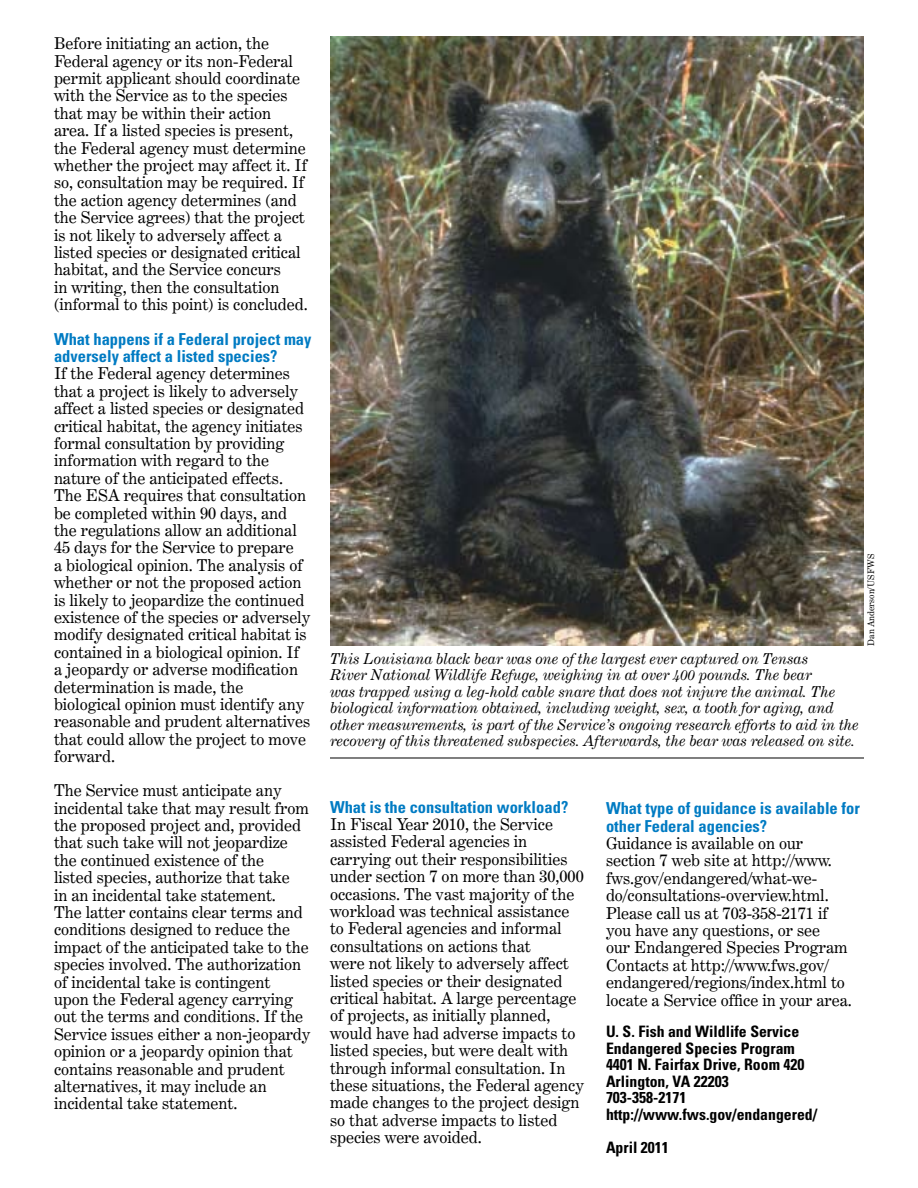
<style>
.page{position:relative;width:918px;height:1188px;background:#fff}
.page>*{position:absolute;margin:0;border:0;box-sizing:border-box;transform-origin:0 0}
.t1{font:700 condensed 16.5px/17.2px "Univers";color:#007bc3}
.t2{font:16.35px/17.4px "Century Expanded BT";color:#000}
.t3{font:700 condensed 15.75px/16.5px "Univers";color:#000}
.t4{font:italic 15px/16.5px "Century Expanded BT";color:#000}
.t5{font:9px "Century Expanded BT";color:#000}
</style>
<div class="page">
<img style="left:330px;top:36px;width:534px;height:610px">
<hr style="left:330px;top:758px;width:534px;height:1px;background:#000">
<p class="t2" style="left:54px;top:34px;width:255px">Before initiating an action, the Federal agency or its non-Federal permit applicant should coordinate with the Service as to the species that may be within their action area. If a listed species is present, the Federal agency must determine whether the project may affect it. If so, consultation may be required. If the action agency determines (and the Service agrees) that the project is not likely to adversely affect a listed species or designated critical habitat, and the Service concurs<br>in writing, then the consultation (informal to this point) is concluded.</p>
<p class="t1" style="left:54px;top:330px;width:259px">What happens if a Federal project may adversely affect a listed species?</p>
<p class="t2" style="left:54px;top:365px;width:258px">If the Federal agency determines that a project is likely to adversely affect a listed species or designated critical habitat, the agency initiates formal consultation by providing information with regard to the nature of the anticipated effects.<br>The ESA requires that consultation be completed within 90 days, and the regulations allow an additional 45 days for the Service to prepare<br>a biological opinion. The analysis of whether or not the proposed action is likely to jeopardize the continued existence of the species or adversely modify designated critical habitat is contained in a biological opinion. If a jeopardy or adverse modification determination is made, the biological opinion must identify any reasonable and prudent alternatives that could allow the project to move forward.</p>
<p class="t2" style="left:54px;top:781px;width:258px">The Service must anticipate any incidental take that may result from the proposed project and, provided that such take will not jeopardize the continued existence of the<br>listed species, authorize that take<br>in an incidental take statement.<br>The latter contains clear terms and conditions designed to reduce the impact of the anticipated take to the species involved. The authorization of incidental take is contingent<br>upon the Federal agency carrying out the terms and conditions. If the Service issues either a non-jeopardy opinion or a jeopardy opinion that contains reasonable and prudent alternatives, it may include an incidental take statement.</p>
<p class="t4" style="left:330px;top:650px;width:530px">This Louisiana black bear was one of the largest ever captured on Tensas<br>River National Wildlife Refuge, weighing in at over 400 pounds. The bear<br>was trapped using a leg-hold cable snare that does not injure the animal. The biological information obtained, including weight, sex, a tooth for aging, and other measurements, is part of the Service’s ongoing research efforts to aid in the recovery of this threatened subspecies. Afterwards, the bear was released on site.</p>
<p class="t5" style="left:866px;top:646px;width:93px;rotate:-90deg">Dan Anderson/USFWS</p>
<p class="t1" style="left:330px;top:798px;width:240px">What is the consultation workload?</p>
<p class="t2" style="left:330px;top:815px;width:256px">In Fiscal Year 2010, the Service assisted Federal agencies in carrying out their responsibilities under section 7 on more than 30,000 occasions. The vast majority of the workload was technical assistance to Federal agencies and informal consultations on actions that<br>were not likely to adversely affect listed species or their designated critical habitat. A large percentage of projects, as initially planned, would have had adverse impacts to listed species, but were dealt with through informal consultation. In these situations, the Federal agency made changes to the project design so that adverse impacts to listed species were avoided.</p>
<p class="t1" style="left:606px;top:800px;width:255px">What type of guidance is available for other Federal agencies?</p>
<p class="t2" style="left:606px;top:834px;width:247px">Guidance is available on our section 7 web site at http://www. fws.gov/endangered/what-we&shy;do/consultations-overview.html.<br>Please call us at 703-358-2171 if you have any questions, or see<br>our Endangered Species Program Contacts at http://www.fws.gov/ endangered/regions/index.html to locate a Service office in your area.</p>
<p class="t3" style="left:606px;top:1023px;width:213px">U. S. Fish and Wildlife Service<br>Endangered Species Program<br>4401 N. Fairfax Drive, Room 420<br>Arlington, VA 22203<br>703-358-2171 http://www.fws.gov/endangered/</p>
<p class="t3" style="left:606px;top:1139px;width:64px">April 2011</p>
</div>
